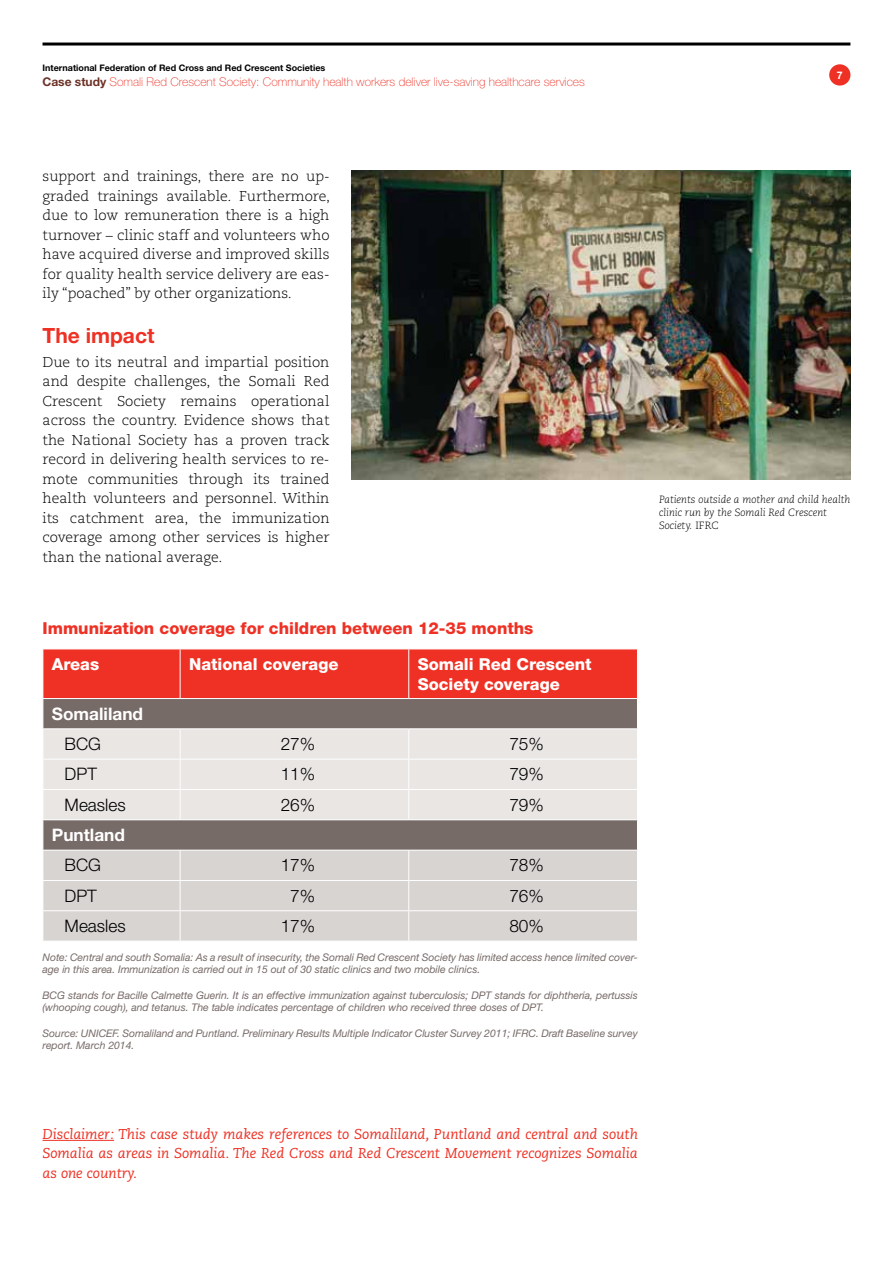
<style>
.page{position:relative;width:893px;height:1263px;background:#fff}
.page>*{position:absolute;margin:0;border:0;box-sizing:border-box;transform-origin:0 0}
.t1{font:700 21px "Helvetica Neue LT Std";color:#ee3124}
.t2{font:300 17.25px "Helvetica Neue LT Std";color:#000}
.t3{font:700 17.25px "Helvetica Neue LT Std";color:#fff}
.t4{font:800 16.5px/19.8px "Helvetica Neue LT Std";color:#fff}
.t5{font:800 16.5px "Helvetica Neue LT Std";color:#ee3124}
.t6{font:300 14.25px/19.5px "Caecilia LT Std";color:#000;text-align:justify}
.t7{font:italic 14.25px/19.5px "Caecilia LT Std";color:#ee3124;text-align:justify}
.t8{font:100 12px "Helvetica Neue";color:#ee3124}
.t9{font:italic 10.5px/12.6px "Helvetica Neue";letter-spacing:-.005em;color:#776b68}
.t10{font:italic 300 10.5px/12.6px "Caecilia LT Std";color:#000}
.t11{font:700 10.5px "Helvetica Neue";color:#fff}
.t12{font:700 9px "Helvetica Neue LT Std";color:#000}
.s1{font-weight:700;color:#6d3227}
.s2{font-style:normal}
</style>
<div class="page">
<hr style="left:43px;top:43px;width:807px;height:3px;background:#000">
<div style="left:829px;top:64px;width:21px;height:22px;background:#ee3124;border-radius:50%"></div>
<div style="left:44px;top:820px;width:593px;height:30px;background:#776b68"></div>
<div style="left:44px;top:729px;width:593px;height:90px;background:#e9e6e4"></div>
<div style="left:44px;top:851px;width:593px;height:90px;background:#d8d4d2"></div>
<hr style="left:43px;top:759px;width:137px;height:1px;background:#fff">
<hr style="left:43px;top:789px;width:137px;height:1px;background:#fff">
<hr style="left:43px;top:880px;width:137px;height:1px;background:#fff">
<hr style="left:43px;top:910px;width:137px;height:1px;background:#fff">
<svg style="left:43px;top:790px;width:1px;height:29px"></svg>
<svg style="left:43px;top:881px;width:1px;height:29px"></svg>
<hr style="left:409px;top:759px;width:229px;height:1px;background:#fff">
<hr style="left:409px;top:789px;width:229px;height:1px;background:#fff">
<hr style="left:409px;top:880px;width:229px;height:1px;background:#fff">
<hr style="left:409px;top:910px;width:229px;height:1px;background:#fff">
<hr style="left:180px;top:729px;width:1px;height:30px;background:#fff">
<hr style="left:408px;top:729px;width:1px;height:30px;background:#fff">
<hr style="left:180px;top:759px;width:1px;height:30px;background:#fff">
<hr style="left:408px;top:759px;width:1px;height:30px;background:#fff">
<svg style="left:180px;top:790px;width:1px;height:29px"></svg>
<svg style="left:408px;top:790px;width:1px;height:29px"></svg>
<hr style="left:180px;top:850px;width:1px;height:30px;background:#fff">
<hr style="left:408px;top:850px;width:1px;height:30px;background:#fff">
<svg style="left:180px;top:881px;width:1px;height:29px"></svg>
<svg style="left:408px;top:881px;width:1px;height:29px"></svg>
<hr style="left:180px;top:911px;width:1px;height:30px;background:#fff">
<hr style="left:408px;top:911px;width:1px;height:30px;background:#fff">
<hr style="left:180px;top:759px;width:229px;height:1px;background:#fff">
<hr style="left:180px;top:789px;width:229px;height:1px;background:#fff">
<hr style="left:180px;top:880px;width:229px;height:1px;background:#fff">
<hr style="left:180px;top:910px;width:229px;height:1px;background:#fff">
<svg style="left:43px;top:649px;width:595px;height:79px;background:#c24a41"></svg>
<img style="left:351px;top:170px;width:499px;height:309px">
<hr style="left:43px;top:1140px;width:71px;height:1px;background:#ee3124">
<p class="t12" style="left:43px;top:62px;width:284px">International Federation of Red Cross and Red Crescent Societies</p>
<p class="t8" style="left:43px;top:74px;width:544px"><span class="s1">Case study</span> Somali Red Crescent Society: Community health workers deliver live-saving healthcare services</p>
<p class="t11" style="left:837px;top:69px;width:7px">7</p>
<p class="t6" style="left:43px;top:167px;width:289px">support and trainings, there are no up&shy;graded trainings available. Furthermore, due to low remuneration there is a high turnover – clinic staff and volunteers who have acquired diverse and improved skills for quality health service delivery are eas&shy;ily “poached” by other organizations.</p>
<h1 class="t1" style="left:43px;top:323px;width:113px">The impact</h1>
<p class="t6" style="left:43px;top:352px;width:289px">Due to its neutral and impartial position and despite challenges, the Somali Red Crescent Society remains operational across the country. Evidence shows that the National Society has a proven track record in delivering health services to re&shy;mote communities through its trained health volunteers and personnel. Within its catchment area, the immunization coverage among other services is higher than the national average.</p>
<p class="t10" style="left:659px;top:494px;width:193px">Patients outside a mother and child health clinic run by the Somali Red Crescent<br>Society. <span class="s2">IFRC</span></p>
<p class="t5" style="left:43px;top:618px;width:492px">Immunization coverage for children between 12-35 months</p>
<p class="t4" style="left:52px;top:654px;width:49px">Areas</p>
<p class="t4" style="left:189px;top:654px;width:151px">National coverage</p>
<p class="t4" style="left:418px;top:654px;width:175px">Somali Red Crescent<br>Society coverage</p>
<p class="t3" style="left:52px;top:703px;width:93px">Somaliland</p>
<p class="t2" style="left:65px;top:733px;width:38px">BCG</p>
<p class="t2" style="left:281px;top:733px;width:36px">27%</p>
<p class="t2" style="left:509px;top:733px;width:36px">75%</p>
<p class="t2" style="left:65px;top:764px;width:34px">DPT</p>
<p class="t2" style="left:281px;top:764px;width:36px">11%</p>
<p class="t2" style="left:509px;top:764px;width:36px">79%</p>
<p class="t2" style="left:65px;top:794px;width:63px">Measles</p>
<p class="t2" style="left:281px;top:794px;width:36px">26%</p>
<p class="t2" style="left:509px;top:794px;width:36px">79%</p>
<p class="t3" style="left:52px;top:824px;width:75px">Puntland</p>
<p class="t2" style="left:65px;top:855px;width:38px">BCG</p>
<p class="t2" style="left:281px;top:855px;width:36px">17%</p>
<p class="t2" style="left:509px;top:855px;width:36px">78%</p>
<p class="t2" style="left:65px;top:885px;width:34px">DPT</p>
<p class="t2" style="left:290px;top:885px;width:26px">7%</p>
<p class="t2" style="left:509px;top:885px;width:36px">76%</p>
<p class="t2" style="left:65px;top:915px;width:63px">Measles</p>
<p class="t2" style="left:281px;top:915px;width:36px">17%</p>
<p class="t2" style="left:509px;top:915px;width:36px">80%</p>
<p class="t9" style="left:43px;top:950px;width:597px">Note: Central and south Somalia: As a result of insecurity, the Somali Red Crescent Society has limited access hence limited cover&shy;age in this area. Immunization is carried out in 15 out of 30 static clinics and two mobile clinics.</p>
<p class="t9" style="left:43px;top:988px;width:597px">BCG stands for Bacille Calmette Guerin. It is an effective immunization against tuberculosis; DPT stands for diphtheria, pertussis (whooping cough), and tetanus. The table indicates percentage of children who received three doses of DPT.</p>
<p class="t9" style="left:43px;top:1026px;width:597px">Source: UNICEF. Somaliland and Puntland. Preliminary Results Multiple Indicator Cluster Survey 2011; IFRC. Draft Baseline survey report. March 2014.</p>
<p class="t7" style="left:43px;top:1124px;width:597px">Disclaimer: This case study makes references to Somaliland, Puntland and central and south Somalia as areas in Somalia. The Red Cross and Red Crescent Movement recognizes Somalia as one country.</p>
</div>
